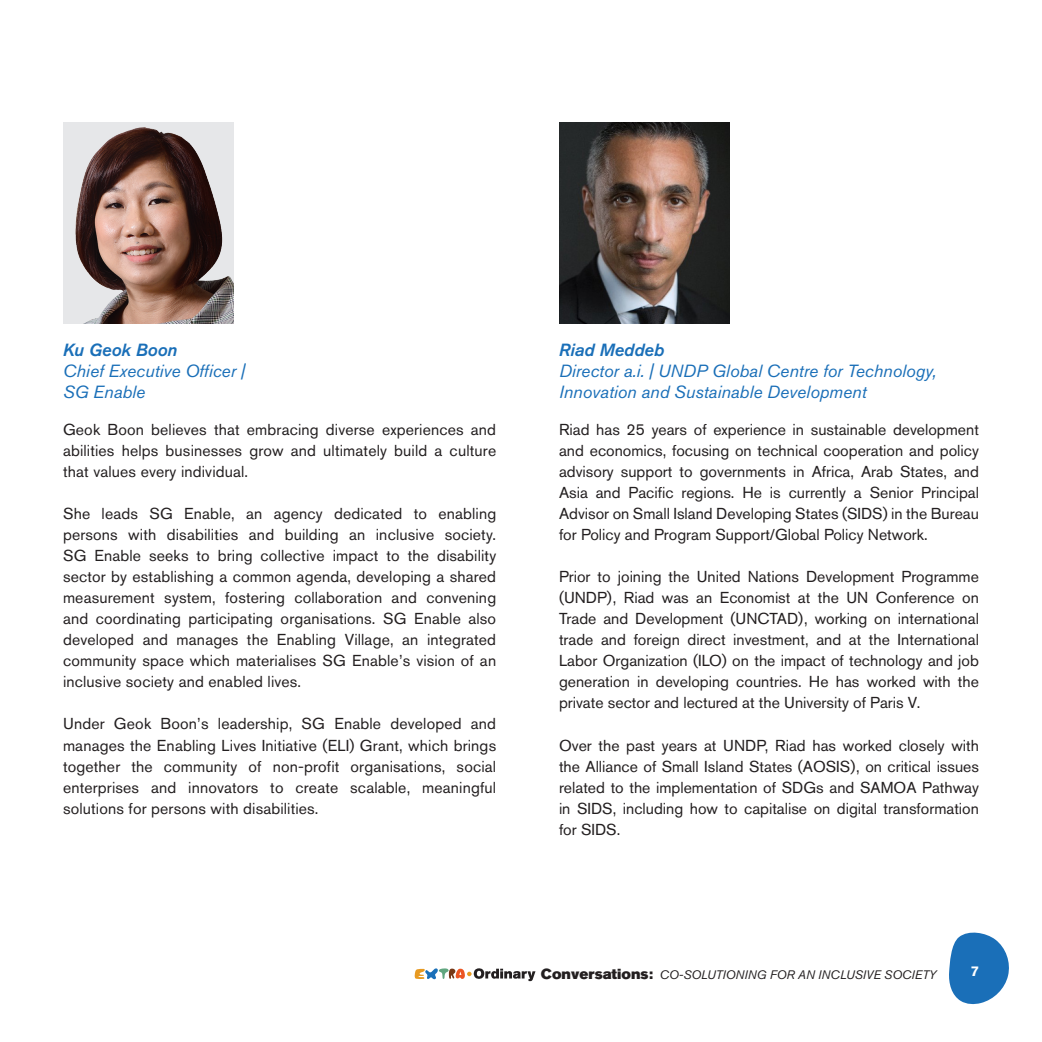
<style>
.page{position:relative;width:1042px;height:1042px;background:#fff}
.page>*{position:absolute;margin:0;border:0;box-sizing:border-box;transform-origin:0 0}
.t1{font:italic 17.5px "Akzidenz Grotesk BQ";color:#1a6fb8}
.t2{font:italic 17.5px "Akzidenz Grotesk BQ Med";color:#1a6fb8}
.t3{font:15.75px/21px "Akzidenz Grotesk BQ";letter-spacing:.005em;color:#231f20;text-align:justify}
.t4{font:700 14px "Akzidenz Grotesk BQ";color:#fff}
.t5{font:italic 12.25px "Akzidenz Grotesk BQ";color:#231f20}
.s1{font-family:"Akzidenz Grotesk BQ Super";font-style:normal;font-size:14.53px}
</style>
<div class="page">
<svg style="left:949px;top:932px;width:60px;height:72px"></svg>
<svg style="left:414px;top:968px;width:121px;height:13px"></svg>
<img style="left:63px;top:122px;width:171px;height:201px">
<img style="left:559px;top:122px;width:171px;height:201px">
<p class="t2" style="left:63px;top:340px;width:116px">Ku Geok Boon</p>
<p class="t1" style="left:63px;top:361px;width:184px">Chief Executive Officer |</p>
<p class="t1" style="left:63px;top:382px;width:84px">SG Enable</p>
<p class="t3" style="left:63px;top:419px;width:435px">Geok Boon believes that embracing diverse experiences and abilities helps businesses grow and ultimately build a culture that values every individual.</p>
<p class="t3" style="left:63px;top:503px;width:435px">She leads SG Enable, an agency dedicated to enabling persons with disabilities and building an inclusive society.<br>SG Enable seeks to bring collective impact to the disability sector by establishing a common agenda, developing a shared measurement system, fostering collaboration and convening and coordinating participating organisations. SG Enable also developed and manages the Enabling Village, an integrated community space which materialises SG Enable’s vision of an inclusive society and enabled lives.</p>
<p class="t3" style="left:63px;top:713px;width:435px">Under Geok Boon’s leadership, SG Enable developed and manages the Enabling Lives Initiative (ELI) Grant, which brings together the community of non-profit organisations, social enterprises and innovators to create scalable, meaningful solutions for persons with disabilities.</p>
<p class="t2" style="left:559px;top:340px;width:107px">Riad Meddeb</p>
<p class="t1" style="left:559px;top:361px;width:379px">Director a.i. | UNDP Global Centre for Technology,</p>
<p class="t1" style="left:559px;top:382px;width:309px">Innovation and Sustainable Development</p>
<p class="t3" style="left:559px;top:419px;width:421px">Riad has 25 years of experience in sustainable development and economics, focusing on technical cooperation and policy advisory support to governments in Africa, Arab States, and Asia and Pacific regions. He is currently a Senior Principal Advisor on Small Island Developing States (SIDS) in the Bureau for Policy and Program Support/Global Policy Network.</p>
<p class="t3" style="left:559px;top:566px;width:421px">Prior to joining the United Nations Development Programme (UNDP), Riad was an Economist at the UN Conference on Trade and Development (UNCTAD), working on international trade and foreign direct investment, and at the International Labor Organization (ILO) on the impact of technology and job generation in developing countries. He has worked with the private sector and lectured at the University of Paris V.</p>
<p class="t3" style="left:559px;top:734px;width:421px">Over the past years at UNDP, Riad has worked closely with the Alliance of Small Island States (AOSIS), on critical issues related to the implementation of SDGs and SAMOA Pathway in SIDS, including how to capitalise on digital transformation for SIDS.</p>
<p class="t5" style="left:541px;top:967px;width:397px"><span class="s1">Conversations:</span> CO-SOLUTIONING FOR AN INCLUSIVE SOCIETY</p>
<p class="t4" style="left:971px;top:963px;width:9px">7</p>
</div>
